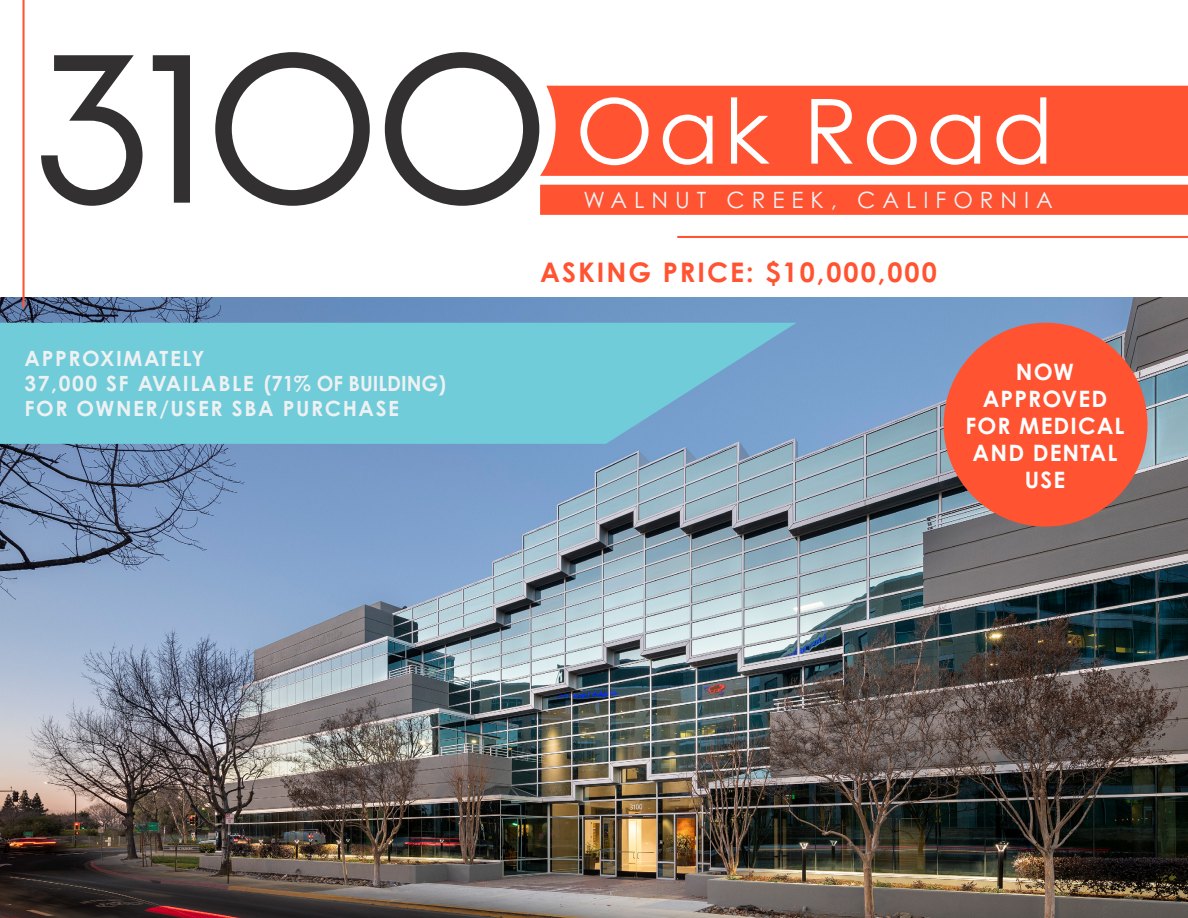
<style>
.page{position:relative;width:1188px;height:918px;background:#fff}
.page>*{position:absolute;margin:0;border:0;box-sizing:border-box;transform-origin:0 0}
.t1{font:209.1px "Dystopian";color:#323031}
.t2{font:90px "Century Gothic Pro";letter-spacing:.05em;color:#fff}
.t3{font:700 27px "Century Gothic Pro";letter-spacing:.075em;color:#ff5332}
.t4{font:700 22.65px/27.2px "Century Gothic Pro";letter-spacing:.05em;color:#fff;text-align:center}
.t5{font:22.5px "Century Gothic Pro";letter-spacing:.31em;color:#eef1f3}
.t6{font:700 21px/25.2px "Century Gothic Pro";letter-spacing:.075em;color:#eef1f3}
</style>
<div class="page">
<div style="left:540px;top:86px;width:648px;height:90px;background:#ff5332"></div>
<div style="left:540px;top:185px;width:648px;height:30px;background:#ff5332"></div>
<hr style="left:677px;top:236px;width:511px;height:2px;background:#ff5332">
<img style="left:0;top:298px;width:1188px;height:620px">
<svg style="left:0;top:323px;width:796px;height:121px;background:#70c6d7"></svg>
<hr style="left:23px;top:0;width:2px;height:308px;background:#ff5332">
<div style="left:944px;top:323px;width:203px;height:204px;background:#ff5332;border-radius:50%"></div>
<h1 class="t1" style="left:37px;top:3px;width:512px">3100</h1>
<h2 class="t2" style="left:575px;top:76px;width:479px">Oak Road</h2>
<p class="t5" style="left:583px;top:186px;width:471px">WALNUT CREEK, CALIFORNIA</p>
<p class="t6" style="left:25px;top:345px;width:423px">APPROXIMATELY<br>37,000 SF AVAILABLE (71% OF BUILDING)<br>FOR OWNER/USER SBA PURCHASE</p>
<p class="t3" style="left:540px;top:255px;width:398px">ASKING PRICE: $10,000,000</p>
<p class="t4" style="left:965px;top:357px;width:161px">NOW<br>APPROVED<br>FOR MEDICAL<br>AND DENTAL<br>USE</p>
</div>
